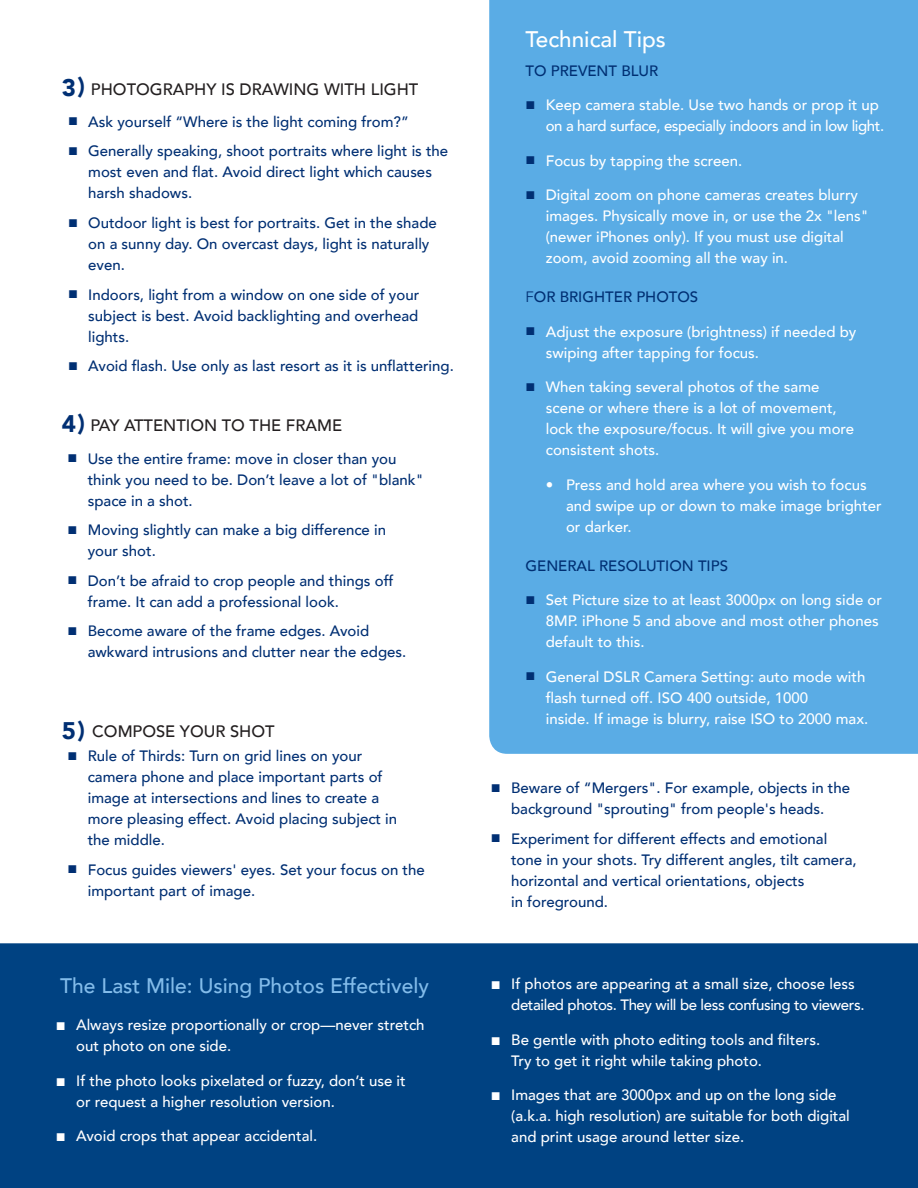
<style>
.page{position:relative;width:918px;height:1188px;background:#fff}
.page>*{position:absolute;margin:0;border:0;box-sizing:border-box;transform-origin:0 0}
.text{font:900 24px "Avenir";color:#002f73}
.text-2{font:500 22.5px "Avenir";color:#fff}
.text-3{font:500 21px "Avenir";color:#83bcea}
.text-4{font:500 16.5px "Avenir";color:#231f20}
.text-5{font:500 15px/21px "Avenir";color:#002f73}
.t1{font:500 15px/21px "Avenir";color:#fff}
.t2{font:500 15px/21px "Avenir";letter-spacing:-.025em;color:#fff}
.s1{font-family:"Impact";font-weight:400;font-size:16.5px}
.s2{font-family:"Impact";font-weight:400;font-size:16.5px;color:#002f73}
.s3{font-weight:400}
</style>
<div class="page">
<div style="left:489px;top:0;width:429px;height:754px;background:#5aace5"></div>
<div style="left:0;top:943px;width:918px;height:245px;background:#004282"></div>
<p class="text" style="left:62px;top:66px;width:24px">3)</p>
<p class="text-4" style="left:91px;top:75px;width:329px">PHOTOGRAPHY IS DRAWING WITH LIGHT</p>
<p class="text-5" style="left:68px;top:110px;width:342px"><span class="s1">■</span> Ask yourself “Where is the light coming from?”</p>
<p class="text-5" style="left:88px;top:140px;width:362px;text-indent:-20px"><span class="s1">■</span> Generally speaking, shoot portraits where light is the most even and flat. Avoid direct light which causes harsh shadows.</p>
<p class="text-5" style="left:88px;top:212px;width:350px;text-indent:-20px"><span class="s1">■</span> Outdoor light is best for portraits. Get in the shade on a sunny day. On overcast days, light is naturally even.</p>
<p class="text-5" style="left:88px;top:283px;width:333px;text-align:justify;text-indent:-20px"><span class="s1">■</span> Indoors, light from a window on one side of your subject is best. Avoid backlighting and overhead lights.</p>
<p class="text-5" style="left:68px;top:355px;width:387px"><span class="s1">■</span> Avoid flash. Use only as last resort as it is unflattering.</p>
<p class="text" style="left:62px;top:403px;width:24px">4)</p>
<p class="text-4" style="left:90px;top:411px;width:253px">PAY ATTENTION TO THE FRAME</p>
<p class="text-5" style="left:88px;top:447px;width:337px;text-indent:-20px"><span class="s1">■</span> Use the entire frame: move in closer than you think you need to be. Don’t leave a lot of "blank" space in a shot.</p>
<p class="text-5" style="left:88px;top:519px;width:300px;text-indent:-20px"><span class="s1">■</span> Moving slightly can make a big difference in your shot.</p>
<p class="text-5" style="left:88px;top:569px;width:307px;text-indent:-20px"><span class="s1">■</span> Don’t be afraid to crop people and things off frame. It can add a professional look.</p>
<p class="text-5" style="left:88px;top:620px;width:320px;text-indent:-20px"><span class="s1">■</span> Become aware of the frame edges. Avoid awkward intrusions and clutter near the edges.</p>
<p class="text" style="left:62px;top:709px;width:24px">5)</p>
<p class="text-4" style="left:92px;top:717px;width:184px">COMPOSE YOUR SHOT</p>
<p class="text-5" style="left:88px;top:745px;width:311px;text-indent:-20px"><span class="s1">■</span> Rule of Thirds: Turn on grid lines on your camera phone and place important parts of image at intersections and lines to create a more pleasing effect. Avoid placing subject in the middle.</p>
<p class="text-5" style="left:88px;top:858px;width:339px;text-indent:-20px"><span class="s1">■</span> Focus guides viewers' eyes. Set your focus on the important part of image.</p>
<p class="text-3" style="left:60px;top:967px;width:370px">The Last Mile: Using Photos Effectively</p>
<p class="t1" style="left:76px;top:1013px;width:350px;text-indent:-20px"><span class="s1">■</span> Always resize proportionally or crop—never stretch out photo on one side.</p>
<p class="t1" style="left:76px;top:1069px;width:331px;text-indent:-20px"><span class="s1">■</span> If the photo looks pixelated or fuzzy, don’t use it or request a higher resolution version.</p>
<p class="t1" style="left:56px;top:1124px;width:263px"><span class="s1">■</span> Avoid crops that appear accidental.</p>
<p class="text-2" style="left:526px;top:20px;width:142px">Technical Tips</p>
<p class="text-5" style="left:526px;top:59px;width:134px">TO PREVENT BLUR</p>
<p class="t2" style="left:546px;top:94px;width:340px;text-indent:-20px"><span class="s2">■</span> Keep camera stable. Use two hands or prop it up on a hard surface, especially indoors and in low light.</p>
<p class="t1" style="left:526px;top:149px;width:218px"><span class="s2">■</span> Focus by tapping the screen.</p>
<p class="t1" style="left:546px;top:184px;width:324px;text-indent:-20px"><span class="s2">■</span> Digital zoom on phone cameras creates blurry images. Physically move in, or use the 2x "lens" (newer iPhones only). If you must use digital zoom, avoid zooming all the way in.</p>
<p class="text-5" style="left:526px;top:286px;width:174px"><span class="s3">F</span>OR BRIGHTER PHOTOS</p>
<p class="t1" style="left:546px;top:320px;width:312px;text-indent:-20px"><span class="s2">■</span> Adjust the exposure (brightness) if needed by swiping after tapping for focus.</p>
<p class="t1" style="left:546px;top:376px;width:310px;text-indent:-20px"><span class="s2">■</span> When taking several photos of the same scene or where there is a lot of movement, lock the exposure/focus. It will give you more consistent shots.</p>
<p class="t1" style="left:566px;top:473px;width:317px;text-indent:-20px">• Press and hold area where you wish to focus and swipe up or down to make image brighter or darker.</p>
<p class="text-5" style="left:526px;top:554px;width:204px">GENERAL RESOLUTION TIPS</p>
<p class="t1" style="left:546px;top:589px;width:338px;text-indent:-20px"><span class="s2">■</span> Set Picture size to at least 3000px on long side or<br>8MP. iPhone 5 and above and most other phones default to this.</p>
<p class="t1" style="left:546px;top:665px;width:324px;text-indent:-20px"><span class="s2">■</span> General DSLR Camera Setting: auto mode with flash turned off. ISO 400 outside, 1000<br>inside. If image is blurry, raise ISO to 2000 max.</p>
<p class="text-5" style="left:491px;top:776px;width:361px;text-align:center"><span class="s1">■</span> Beware of “Mergers". For example, objects in the background "sprouting" from people's heads.</p>
<p class="text-5" style="left:511px;top:827px;width:347px;text-indent:-20px"><span class="s1">■</span> Experiment for different effects and emotional tone in your shots. Try different angles, tilt camera, horizontal and vertical orientations, objects<br>in foreground.</p>
<p class="t2" style="left:511px;top:973px;width:355px;text-indent:-20px"><span class="s1">■</span> If photos are appearing at a small size, choose less detailed photos. They will be less confusing to viewers.</p>
<p class="t1" style="left:511px;top:1028px;width:310px;text-indent:-20px"><span class="s1">■</span> Be gentle with photo editing tools and filters.<br>Try to get it right while taking photo.</p>
<p class="t1" style="left:511px;top:1084px;width:340px;text-indent:-20px"><span class="s1">■</span> Images that are 3000px and up on the long side (a.k.a. high resolution) are suitable for both digital and print usage around letter size.</p>
</div>
